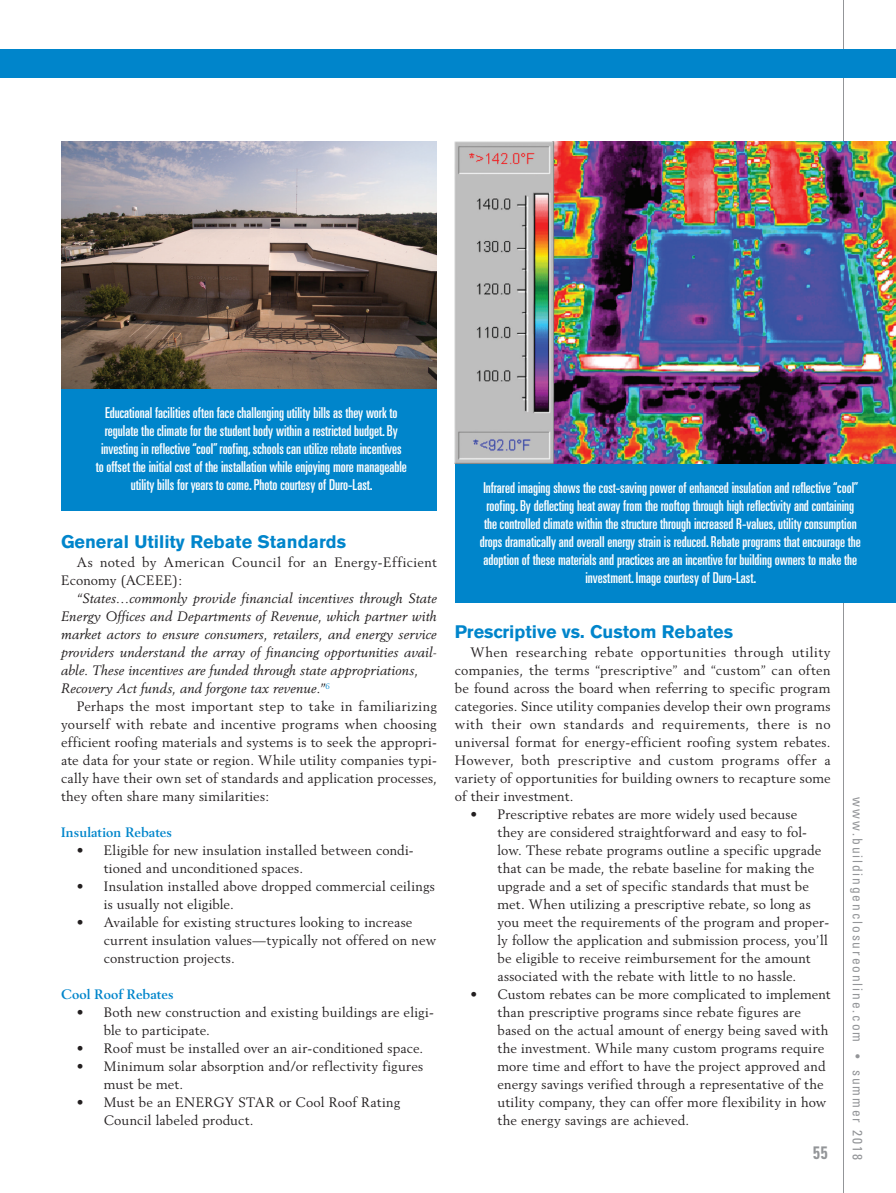
<style>
.page{position:relative;width:896px;height:1193px;background:#fff}
.page>*{position:absolute;margin:0;border:0;box-sizing:border-box;transform-origin:0 0}
.t1{font:700 18px "Akzidenz Grotesk BE";color:#0085cb}
.t2{font:700 condensed 18px "Univers";color:#939598;scale:.85 1}
.t3{font:ultra-condensed 15px/18px "Univers";color:#fff;text-align:center}
.t4{font:13.5px/18px "Berling";letter-spacing:.01em;color:#231f20}
.t5{font:italic 13.5px/18px "Berling";letter-spacing:.015em;color:#231f20}
.t6{font:13.5px/18px "Berling";letter-spacing:.03em;color:#231f20}
.t7{font:condensed 13.5px "Univers";letter-spacing:.14em;color:#939598}
.t8{font:700 13.5px "Berling";letter-spacing:.005em;color:#0085cb}
</style>
<div class="page">
<hr style="left:843px;top:0;width:1px;height:1192px;background:#939598">
<div style="left:0;top:49px;width:896px;height:29px;background:#0085cb"></div>
<img style="left:61px;top:141px;width:376px;height:248px">
<div style="left:61px;top:389px;width:376px;height:121px;background:#0085cb"></div>
<img style="left:455px;top:141px;width:441px;height:322px">
<div style="left:455px;top:464px;width:441px;height:138px;background:#0085cb"></div>
<p class="t3" style="left:96px;top:404px;width:313px">Educational facilities often face challenging utility bills as they work to regulate the climate for the student body within a restricted budget. By investing in reflective “cool” roofing, schools can utilize rebate incentives to offset the initial cost of the installation while enjoying more manageable utility bills for years to come. Photo courtesy of Duro-Last.</p>
<h1 class="t1" style="left:61px;top:531px;width:286px">General Utility Rebate Standards</h1>
<p class="t6" style="left:61px;top:553px;width:377px;text-indent:16px">As noted by American Council for an Energy-Efficient<br>Economy (ACEEE):</p>
<p class="t5" style="left:61px;top:589px;width:377px;text-indent:16px">“States…commonly provide financial incentives through State Energy Offices and Departments of Revenue, which partner with market actors to ensure consumers, retailers, and energy service providers understand the array of financing opportunities avail&shy;able. These incentives are funded through state appropriations, Recovery Act funds, and forgone tax revenue.”<sup>6</sup></p>
<p class="t4" style="left:61px;top:697px;width:377px;text-align:justify;text-indent:16px">Perhaps the most important step to take in familiarizing yourself with rebate and incentive programs when choosing efficient roofing materials and systems is to seek the appropri&shy;ate data for your state or region. While utility companies typi&shy;cally have their own set of standards and application processes, they often share many similarities:</p>
<p class="t8" style="left:61px;top:824px;width:113px">Insulation Rebates</p>
<p class="t4" style="left:104px;top:841px;width:311px;text-indent:-27px">• Eligible for new insulation installed between condi&shy;tioned and unconditioned spaces.</p>
<p class="t4" style="left:104px;top:877px;width:332px;text-indent:-27px">• Insulation installed above dropped commercial ceilings is usually not eligible.</p>
<p class="t4" style="left:104px;top:913px;width:334px;text-indent:-27px">• Available for existing structures looking to increase current insulation values—typically not offered on new construction projects.</p>
<p class="t8" style="left:61px;top:986px;width:114px">Cool Roof Rebates</p>
<p class="t4" style="left:104px;top:1003px;width:331px;text-indent:-27px">• Both new construction and existing buildings are eligi&shy;ble to participate.</p>
<p class="t4" style="left:77px;top:1039px;width:348px">• Roof must be installed over an air-conditioned space.</p>
<p class="t4" style="left:104px;top:1057px;width:321px;text-indent:-27px">• Minimum solar absorption and/or reflectivity figures must be met.</p>
<p class="t4" style="left:104px;top:1093px;width:298px;text-indent:-27px">• Must be an ENERGY STAR or Cool Roof Rating<br>Council labeled product.</p>
<p class="t3" style="left:480px;top:478px;width:383px">Infrared imaging shows the cost-saving power of enhanced insulation and reflective “cool” roofing. By deflecting heat away from the rooftop through high reflectivity and containing the controlled climate within the structure through increased R-values, utility consumption drops dramatically and overall energy strain is reduced. Rebate programs that encourage the adoption of these materials and practices are an incentive for building owners to make the investment. Image courtesy of Duro-Last.</p>
<h1 class="t1" style="left:455px;top:621px;width:280px">Prescriptive vs. Custom Rebates</h1>
<p class="t4" style="left:455px;top:643px;width:377px;text-align:justify;text-indent:16px">When researching rebate opportunities through utility companies, the terms “prescriptive” and “custom” can often be found across the board when referring to specific program categories. Since utility companies develop their own programs with their own standards and requirements, there is no universal format for energy-efficient roofing system rebates.<br>However, both prescriptive and custom programs offer a variety of opportunities for building owners to recapture some of their investment.</p>
<p class="t4" style="left:498px;top:805px;width:333px;text-indent:-27px">• Prescriptive rebates are more widely used because<br>they are considered straightforward and easy to fol&shy;low. These rebate programs outline a specific upgrade that can be made, the rebate baseline for making the upgrade and a set of specific standards that must be met. When utilizing a prescriptive rebate, so long as you meet the requirements of the program and proper&shy;ly follow the application and submission process, you’ll be eligible to receive reimbursement for the amount associated with the rebate with little to no hassle.</p>
<p class="t4" style="left:498px;top:985px;width:335px;text-indent:-27px">• Custom rebates can be more complicated to implement than prescriptive programs since rebate figures are based on the actual amount of energy being saved with the investment. While many custom programs require more time and effort to have the project approved and energy savings verified through a representative of the utility company, they can offer more flexibility in how the energy savings are achieved.</p>
<h1 class="t2" style="left:813px;top:1141px;width:18px">55</h1>
<p class="t7" style="left:866px;top:796px;width:364px;rotate:90deg">www.buildingenclosureonline.com • summer 2018</p>
</div>
